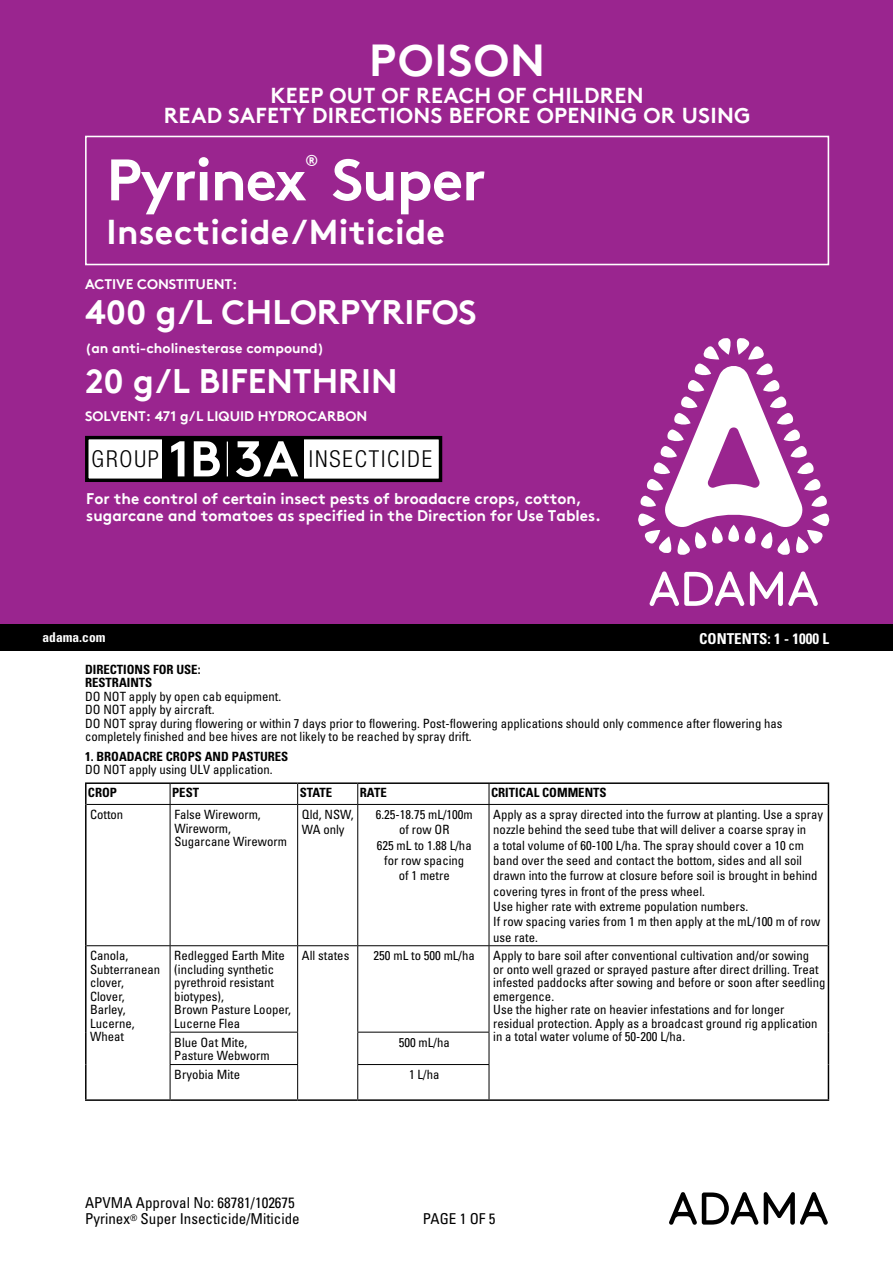
<style>
.page{position:relative;width:893px;height:1263px;background:#fff}
.page>*{position:absolute;margin:0;border:0;box-sizing:border-box;transform-origin:0 0}
.t1{font:700 58.35px "Brown TT";letter-spacing:-.02em;color:#fff}
.t2{font:700 44.85px "Brown TT";letter-spacing:.02em;color:#fff}
.t3{font:700 34.5px "Brown TT";letter-spacing:.01em;color:#fff}
.t4{font:700 33.9px/68.2px "Brown TT";color:#fff}
.t5{font:300 condensed 23.4px "Helvetica Neue";letter-spacing:.08em;color:#000}
.t6{font:700 21.6px/20.1px "Brown TT";letter-spacing:.015em;color:#fff;text-align:center}
.t7{font:700 15.9px "Brown TT";color:#fff}
.t8{font:700 15.45px/17px "Brown TT";color:#fff}
.t9{font:condensed 15px/16.5px "Univers";color:#000}
.t10{font:700 condensed 15px "Univers";color:#fff}
.t11{font:700 13.95px "Brown TT";color:#fff}
.t12{font:700 condensed 13.5px "Univers";color:#fff}
.t13{font:condensed 12.75px/13.5px "Univers";color:#000}
.t14{font:700 condensed 12.75px/13.5px "Univers";color:#000}
.s1{font-family:"Brown TT";font-weight:700;font-stretch:normal;font-size:50.1px;color:#fff}
</style>
<div class="page">
<svg style="left:669px;top:1192px;width:89px;height:33px"></svg>
<svg style="left:764px;top:1192px;width:64px;height:33px"></svg>
<svg style="left:170px;top:784px;width:1px;height:20px"></svg>
<svg style="left:297px;top:784px;width:1px;height:20px"></svg>
<svg style="left:357px;top:784px;width:1px;height:20px"></svg>
<svg style="left:489px;top:784px;width:1px;height:20px"></svg>
<hr style="left:87px;top:804px;width:83px;height:1px;background:#000">
<hr style="left:87px;top:945px;width:83px;height:1px;background:#000">
<hr style="left:170px;top:804px;width:128px;height:1px;background:#000">
<hr style="left:170px;top:805px;width:1px;height:140px;background:#000">
<hr style="left:298px;top:804px;width:60px;height:1px;background:#000">
<hr style="left:297px;top:805px;width:1px;height:140px;background:#000">
<hr style="left:358px;top:804px;width:131px;height:1px;background:#000">
<hr style="left:170px;top:945px;width:128px;height:1px;background:#000">
<hr style="left:170px;top:946px;width:1px;height:86px;background:#000">
<hr style="left:298px;top:945px;width:60px;height:1px;background:#000">
<hr style="left:297px;top:946px;width:1px;height:86px;background:#000">
<hr style="left:358px;top:945px;width:131px;height:1px;background:#000">
<hr style="left:357px;top:805px;width:1px;height:140px;background:#000">
<hr style="left:489px;top:804px;width:339px;height:1px;background:#000">
<hr style="left:489px;top:805px;width:1px;height:140px;background:#000">
<hr style="left:357px;top:946px;width:1px;height:86px;background:#000">
<hr style="left:489px;top:945px;width:339px;height:1px;background:#000">
<hr style="left:489px;top:946px;width:1px;height:86px;background:#000">
<hr style="left:170px;top:1032px;width:128px;height:1px;background:#000">
<hr style="left:170px;top:1032px;width:1px;height:32px;background:#000">
<hr style="left:297px;top:1032px;width:1px;height:32px;background:#000">
<hr style="left:357px;top:1032px;width:132px;height:1px;background:#000">
<hr style="left:357px;top:1032px;width:1px;height:32px;background:#000">
<hr style="left:489px;top:1032px;width:1px;height:32px;background:#000">
<hr style="left:170px;top:1064px;width:128px;height:1px;background:#000">
<hr style="left:170px;top:1065px;width:1px;height:34px;background:#000">
<hr style="left:297px;top:1065px;width:1px;height:34px;background:#000">
<hr style="left:357px;top:1064px;width:132px;height:1px;background:#000">
<hr style="left:357px;top:1065px;width:1px;height:34px;background:#000">
<hr style="left:489px;top:1065px;width:1px;height:34px;background:#000">
<hr style="left:85px;top:782px;width:85px;height:2px;background:#000">
<hr style="left:85px;top:784px;width:2px;height:20px;background:#000">
<hr style="left:170px;top:782px;width:128px;height:2px;background:#000">
<hr style="left:298px;top:782px;width:60px;height:2px;background:#000">
<hr style="left:358px;top:782px;width:131px;height:2px;background:#000">
<hr style="left:489px;top:782px;width:340px;height:2px;background:#000">
<svg style="left:828px;top:784px;width:1px;height:20px"></svg>
<hr style="left:85px;top:804px;width:2px;height:142px;background:#000">
<hr style="left:828px;top:804px;width:1px;height:142px;background:#000">
<hr style="left:85px;top:946px;width:2px;height:86px;background:#000">
<hr style="left:85px;top:1032px;width:2px;height:32px;background:#000">
<hr style="left:85px;top:1064px;width:2px;height:35px;background:#000">
<hr style="left:828px;top:946px;width:1px;height:86px;background:#000">
<hr style="left:828px;top:1032px;width:1px;height:32px;background:#000">
<hr style="left:828px;top:1064px;width:1px;height:35px;background:#000">
<hr style="left:298px;top:1099px;width:60px;height:2px;background:#000">
<hr style="left:358px;top:1099px;width:131px;height:2px;background:#000">
<hr style="left:489px;top:1099px;width:340px;height:2px;background:#000">
<hr style="left:85px;top:1099px;width:85px;height:2px;background:#000">
<hr style="left:170px;top:1099px;width:128px;height:2px;background:#000">
<div style="left:0;top:0;width:893px;height:629px;background:#9a258f"></div>
<div style="left:0;top:625px;width:893px;height:26px;background:#000"></div>
<svg style="left:650px;top:571px;width:94px;height:35px"></svg>
<svg style="left:750px;top:571px;width:68px;height:35px"></svg>
<svg style="left:638px;top:338px;width:191px;height:217px"></svg>
<div style="left:85px;top:136px;width:744px;height:129px;border:2px solid #fff"></div>
<div style="left:87px;top:438px;width:353px;height:42px;background:#fff"></div>
<div style="left:85px;top:436px;width:357px;height:46px;border:3px solid #000"></div>
<div style="left:162px;top:437px;width:141px;height:43px;background:#000"></div>
<hr style="left:227px;top:441px;width:1px;height:35px;background:#fff">
<h2 class="t2" style="left:369px;top:33px;width:177px">POISON</h2>
<h3 class="t6" style="left:164px;top:85px;width:588px">KEEP OUT OF REACH OF CHILDREN<br>READ SAFETY DIRECTIONS BEFORE OPENING OR USING</h3>
<p class="t7" style="left:305px;top:151px;width:15px">®</p>
<h1 class="t1" style="left:107px;top:144px;width:381px">Pyrinex Super</h1>
<h3 class="t3" style="left:107px;top:211px;width:340px">Insecticide/Miticide</h3>
<p class="t11" style="left:85px;top:275px;width:154px">ACTIVE CONSTITUENT:</p>
<h3 class="t4" style="left:85px;top:278px;width:393px">400 g/L CHLORPYRIFOS<br>20 g/L BIFENTHRIN</h3>
<p class="t11" style="left:85px;top:340px;width:241px">(an anti-cholinesterase compound)</p>
<p class="t11" style="left:85px;top:408px;width:284px">SOLVENT: 471 g/L LIQUID HYDROCARBON</p>
<h3 class="t5" style="left:92px;top:445px;width:342px">GROUP <span class="s1">1B 3A</span> INSECTICIDE</h3>
<p class="t8" style="left:86px;top:490px;width:516px">For the control of certain insect pests of broadacre crops, cotton, sugarcane and tomatoes as specified in the Direction for Use Tables.</p>
<p class="t12" style="left:43px;top:628px;width:64px">adama.com</p>
<p class="t10" style="left:699px;top:630px;width:131px">CONTENTS: 1 - 1000 L</p>
<p class="t14" style="left:85px;top:662px;width:117px">DIRECTIONS FOR USE:<br>RESTRAINTS</p>
<p class="t13" style="left:85px;top:689px;width:699px">DO NOT apply by open cab equipment.<br>DO NOT apply by aircraft.<br>DO NOT spray during flowering or within 7 days prior to flowering. Post-flowering applications should only commence after flowering has completely finished and bee hives are not likely to be reached by spray drift.</p>
<p class="t14" style="left:85px;top:749px;width:205px">1. BROADACRE CROPS AND PASTURES</p>
<p class="t13" style="left:85px;top:762px;width:189px">DO NOT apply using ULV application.</p>
<p class="t14" style="left:88px;top:786px;width:31px">CROP</p>
<p class="t14" style="left:172px;top:786px;width:28px">PEST</p>
<p class="t14" style="left:300px;top:786px;width:34px">STATE</p>
<p class="t14" style="left:360px;top:786px;width:28px">RATE</p>
<p class="t14" style="left:491px;top:786px;width:117px">CRITICAL COMMENTS</p>
<p class="t13" style="left:90px;top:807px;width:35px">Cotton</p>
<p class="t13" style="left:174px;top:807px;width:114px">False Wireworm,<br>Wireworm,<br>Sugarcane Wireworm</p>
<p class="t13" style="left:302px;top:806px;width:53px;line-height:15.3px">Qld, NSW,<br>WA only</p>
<p class="t13" style="left:376px;top:806px;width:98px;line-height:15.3px;text-align:center">6.25-18.75 mL/100m of row OR<br>625 mL to 1.88 L/ha for row spacing<br>of 1 metre</p>
<p class="t13" style="left:493px;top:806px;width:331px;line-height:15.3px">Apply as a spray directed into the furrow at planting. Use a spray nozzle behind the seed tube that will deliver a coarse spray in<br>a total volume of 60-100 L/ha. The spray should cover a 10 cm band over the seed and contact the bottom, sides and all soil drawn into the furrow at closure before soil is brought in behind covering tyres in front of the press wheel.<br>Use higher rate with extreme population numbers.<br>If row spacing varies from 1 m then apply at the mL/100 m of row use rate.</p>
<p class="t13" style="left:90px;top:949px;width:72px">Canola,<br>Subterranean clover,<br>Clover,<br>Barley,<br>Lucerne,<br>Wheat</p>
<p class="t13" style="left:174px;top:949px;width:118px">Redlegged Earth Mite (including synthetic pyrethroid resistant biotypes),<br>Brown Pasture Looper,<br>Lucerne Flea</p>
<p class="t13" style="left:302px;top:949px;width:49px">All states</p>
<p class="t13" style="left:374px;top:949px;width:103px">250 mL to 500 mL/ha</p>
<p class="t13" style="left:493px;top:949px;width:334px">Apply to bare soil after conventional cultivation and/or sowing<br>or onto well grazed or sprayed pasture after direct drilling. Treat infested paddocks after sowing and before or soon after seedling emergence.<br>Use the higher rate on heavier infestations and for longer residual protection. Apply as a broadcast ground rig application in a total water volume of 50-200 L/ha.</p>
<p class="t13" style="left:174px;top:1035px;width:97px">Blue Oat Mite,<br>Pasture Webworm</p>
<p class="t13" style="left:399px;top:1035px;width:52px">500 mL/ha</p>
<p class="t13" style="left:174px;top:1067px;width:67px">Bryobia Mite</p>
<p class="t13" style="left:409px;top:1067px;width:32px">1 L/ha</p>
<p class="t9" style="left:85px;top:1193px;width:216px">APVMA Approval No: 68781/102675<br>Pyrinex<sup>®</sup> Super Insecticide/Miticide</p>
<p class="t9" style="left:423px;top:1210px;width:74px">PAGE 1 OF 5</p>
</div>
